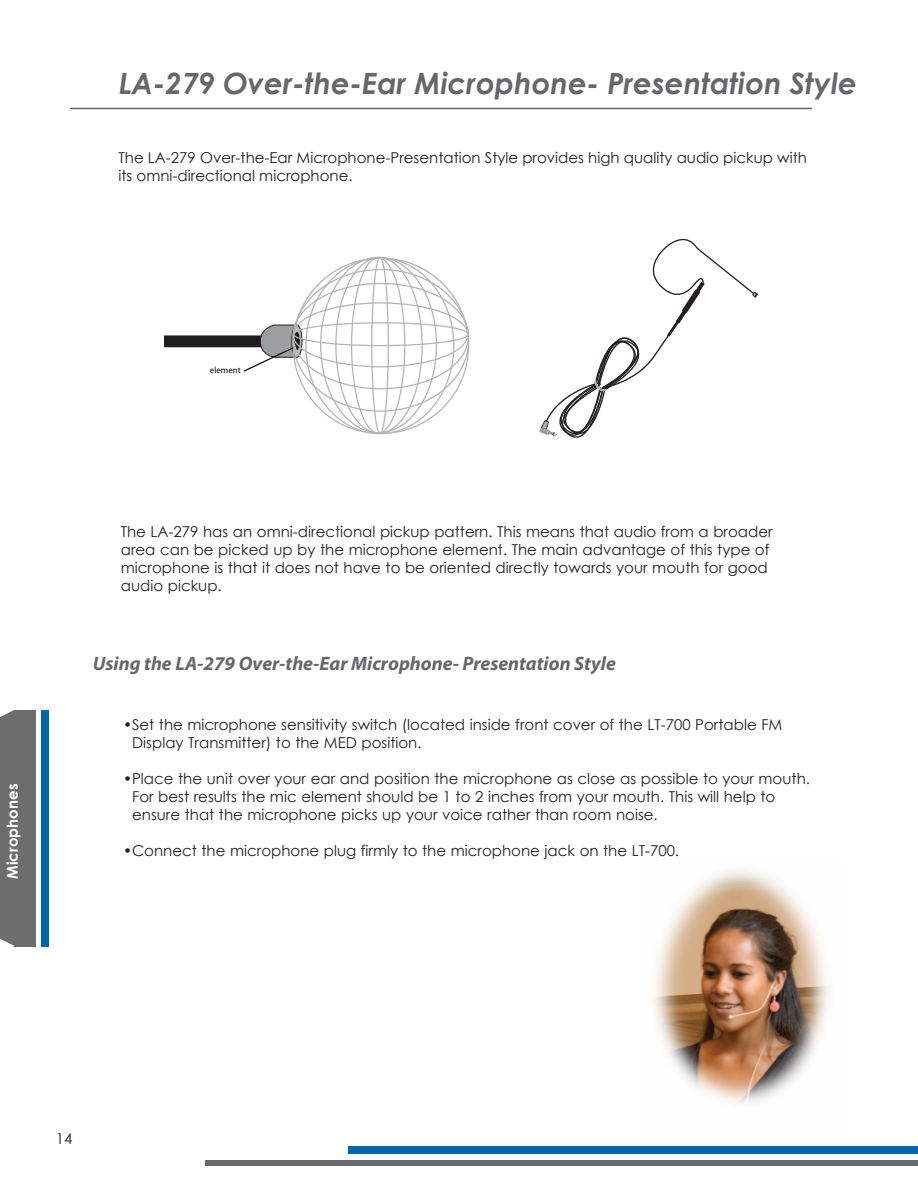
<style>
.page{position:relative;width:918px;height:1188px;background:#fff}
.page>*{position:absolute;margin:0;border:0;box-sizing:border-box;transform-origin:0 0}
.t1{font:italic 700 29.4px "Century Gothic";color:#67676a}
.t2{font:italic 700 19.5px "Myriad Pro";color:#67676a}
.t3{font:15px/18px "Century Gothic";color:#231f20}
.t4{font:700 15px "Century Gothic";color:#fff}
.t5{font:italic 8.85px "Avant Garde";color:#040503}
</style>
<div class="page">
<div style="left:205px;top:1160px;width:713px;height:6px;background:#67686a"></div>
<div style="left:0;top:710px;width:36px;height:236px;background:#6c6d6d"></div>
<svg style="left:0;top:710px;width:14px;height:7px"></svg>
<div style="left:41px;top:711px;width:8px;height:236px;background:#0067aa"></div>
<svg style="left:0;top:938px;width:15px;height:9px"></svg>
<div style="left:348px;top:1147px;width:570px;height:7px;background:#0067aa"></div>
<hr style="left:70px;top:108px;width:742px;height:1px;background:#67676a">
<div style="left:164px;top:335px;width:101px;height:12px;background:#201d1e"></div>
<svg style="left:292px;top:325px;width:10px;height:32px"></svg>
<div style="left:291px;top:325px;width:11px;height:33px;border:1px solid #201d1e;border-radius:50%"></div>
<svg style="left:294px;top:332px;width:6px;height:18px"></svg>
<div style="left:351px;top:257px;width:54px;height:177px;border:1px solid #b4b4b4;border-radius:50%"></div>
<div style="left:371px;top:257px;width:18px;height:177px;border:1px solid #b4b4b4;border-radius:50%"></div>
<div style="left:293px;top:322px;width:176px;height:24px;border:1px solid #b4b4b4;border-radius:50%"></div>
<svg style="left:242px;top:324px;width:56px;height:49px"></svg>
<svg style="left:539px;top:238px;width:219px;height:200px"></svg>
<img style="left:653px;top:870px;width:176px;height:233px">
<p class="t4" style="left:1px;top:879px;width:96px;rotate:-90deg">Microphones</p>
<h1 class="t1" style="left:119px;top:61px;width:740px">LA-279 Over-the-Ear Microphone- Presentation Style</h1>
<p class="t3" style="left:119px;top:149px;width:690px">The LA-279 Over-the-Ear Microphone-Presentation Style provides high quality audio pickup with its omni-directional microphone.</p>
<p class="t5" style="left:210px;top:365px;width:32px">element</p>
<p class="t3" style="left:121px;top:523px;width:653px">The LA-279 has an omni-directional pickup pattern. This means that audio from a broader area can be picked up by the microphone element. The main advantage of this type of microphone is that it does not have to be oriented directly towards your mouth for good audio pickup.</p>
<h2 class="t2" style="left:93px;top:651px;width:525px">Using the LA-279 Over-the-Ear Microphone- Presentation Style</h2>
<p class="t3" style="left:132px;top:716px;width:652px;text-indent:-9px">•Set the microphone sensitivity switch (located inside front cover of the LT-700 Portable FM<br>Display Transmitter) to the MED position.</p>
<p class="t3" style="left:132px;top:770px;width:679px;text-indent:-9px">•Place the unit over your ear and position the microphone as close as possible to your mouth.<br>For best results the mic element should be 1 to 2 inches from your mouth. This will help to ensure that the microphone picks up your voice rather than room noise.</p>
<p class="t3" style="left:123px;top:842px;width:558px">•Connect the microphone plug firmly to the microphone jack on the LT-700.</p>
<p class="t3" style="left:56px;top:1129px;width:18px">14</p>
</div>
